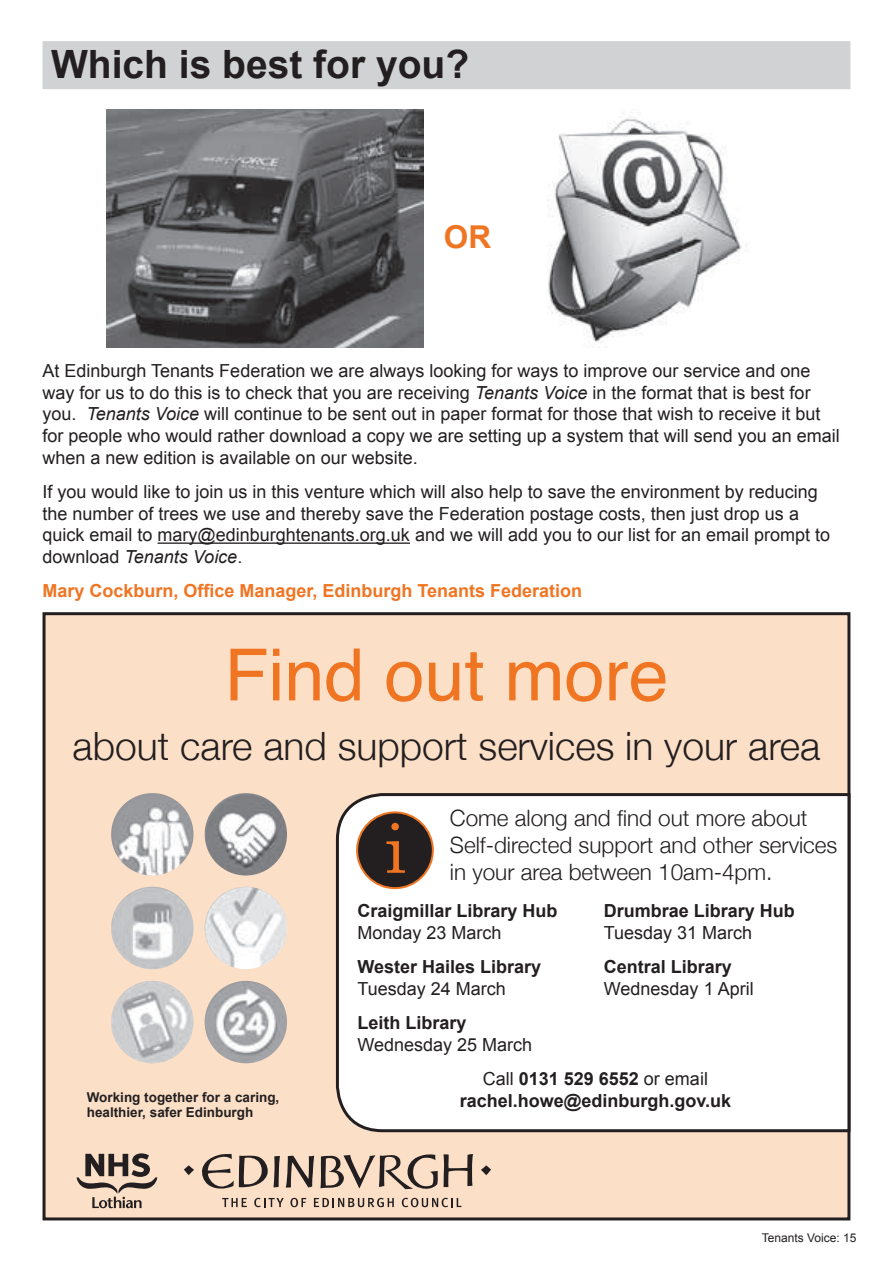
<style>
.page{position:relative;width:893px;height:1263px;background:#fff}
.page>*{position:absolute;margin:0;border:0;box-sizing:border-box;transform-origin:0 0}
.t1{font:72px "Helvetica";color:#f07523}
.t2{font:300 39px "Helvetica Neue";color:#231f20}
.t3{font:700 39px "Arial";color:#231f20}
.t4{font:700 31.5px "Arial";color:#f07523}
.t5{font:300 22.5px/27px "Helvetica Neue";color:#231f20}
.t6{font:18px/21.6px "Arial";color:#231f20}
.t7{font:700 18px/21.6px "Arial";color:#231f20;text-align:center}
.t8{font:700 18px "Arial";color:#f07523}
.t9{font:700 13.5px/15px "Arial";color:#231f20}
.t10{font:12px "Arial";color:#231f20}
.s1{font-style:italic}
.s2{font-weight:400}
</style>
<div class="page">
<div style="left:43px;top:41px;width:807px;height:48px;background:#d1d2d4"></div>
<hr style="left:158px;top:542px;width:252px;height:2px;background:#231f20">
<img style="left:548px;top:112px;width:194px;height:231px">
<img style="left:106px;top:110px;width:317px;height:237px">
<div style="left:44px;top:614px;width:805px;height:605px;background:#fcdfc7"></div>
<div style="left:43px;top:612px;width:807px;height:608px;border:3px solid #231f20"></div>
<img style="left:205px;top:793px;width:82px;height:82px;border-radius:41px">
<img style="left:111px;top:793px;width:82px;height:82px;border-radius:41px">
<img style="left:205px;top:887px;width:82px;height:82px;border-radius:41px">
<img style="left:111px;top:887px;width:82px;height:82px;border-radius:41px">
<img style="left:205px;top:981px;width:82px;height:82px;border-radius:41px">
<img style="left:111px;top:981px;width:82px;height:82px;border-radius:41px">
<div style="left:335px;top:791px;width:516px;height:343px;background:#fff"></div>
<div style="left:357px;top:812px;width:76px;height:76px;background:#231f20;border-radius:50%"></div>
<div style="left:356px;top:811px;width:78px;height:78px;border:2px solid #f07523;border-radius:50%"></div>
<svg style="left:386px;top:823px;width:19px;height:50px"></svg>
<svg style="left:202px;top:1153px;width:78px;height:36px"></svg>
<svg style="left:481px;top:1165px;width:10px;height:10px"></svg>
<svg style="left:184px;top:1165px;width:10px;height:10px"></svg>
<svg style="left:286px;top:1155px;width:28px;height:33px"></svg>
<svg style="left:320px;top:1154px;width:153px;height:36px"></svg>
<svg style="left:222px;top:1198px;width:25px;height:9px"></svg>
<svg style="left:254px;top:1198px;width:30px;height:9px"></svg>
<svg style="left:290px;top:1198px;width:16px;height:9px"></svg>
<svg style="left:314px;top:1198px;width:80px;height:9px"></svg>
<svg style="left:402px;top:1198px;width:60px;height:9px"></svg>
<svg style="left:77px;top:1153px;width:80px;height:55px"></svg>
<h2 class="t3" style="left:51px;top:39px;width:420px">Which is best for you?</h2>
<h3 class="t4" style="left:444px;top:216px;width:49px">OR</h3>
<p class="t6" style="left:43px;top:360px;width:799px">At Edinburgh Tenants Federation we are always looking for ways to improve our service and one way for us to do this is to check that you are receiving <span class="s1">Tenants Voice</span> in the format that is best for you. <span class="s1">Tenants Voice</span> will continue to be sent out in paper format for those that wish to receive it but for people who would rather download a copy we are setting up a system that will send you an email when a new edition is available on our website.</p>
<p class="t6" style="left:43px;top:481px;width:789px">If you would like to join us in this venture which will also help to save the environment by reducing the number of trees we use and thereby save the Federation postage costs, then just drop us a quick email to mary@edinburghtenants.org.uk and we will add you to our list for an email prompt to download <span class="s1">Tenants Voice</span>.</p>
<p class="t8" style="left:43px;top:579px;width:541px">Mary Cockburn, Office Manager, Edinburgh Tenants Federation</p>
<h1 class="t1" style="left:224px;top:620px;width:446px">Find out more</h1>
<h2 class="t2" style="left:73px;top:722px;width:749px">about care and support services in your area</h2>
<p class="t9" style="left:87px;top:1090px;width:194px">Working together for a caring, healthier, safer Edinburgh</p>
<p class="t5" style="left:450px;top:804px;width:389px">Come along and find out more about<br>Self-directed support and other services in your area between 10am-4pm.</p>
<p class="t7" style="left:357px;top:901px;width:202px">Craigmillar Library Hub</p>
<p class="t6" style="left:357px;top:922px;width:146px">Monday 23 March</p>
<p class="t7" style="left:357px;top:957px;width:185px">Wester Hailes Library</p>
<p class="t6" style="left:357px;top:978px;width:150px">Tuesday 24 March</p>
<p class="t7" style="left:357px;top:1013px;width:111px">Leith Library</p>
<p class="t6" style="left:357px;top:1034px;width:176px">Wednesday 25 March</p>
<p class="t7" style="left:604px;top:901px;width:193px">Drumbrae Library Hub</p>
<p class="t6" style="left:604px;top:922px;width:150px">Tuesday 31 March</p>
<p class="t7" style="left:604px;top:957px;width:130px">Central Library</p>
<p class="t6" style="left:604px;top:978px;width:151px">Wednesday 1 April</p>
<p class="t7" style="left:460px;top:1069px;width:273px"><span class="s2">Call</span> 0131 529 6552 <span class="s2">or email </span>rachel.howe@edinburgh.gov.uk</p>
<p class="t10" style="left:762px;top:1230px;width:96px">Tenants Voice: 15</p>
</div>
